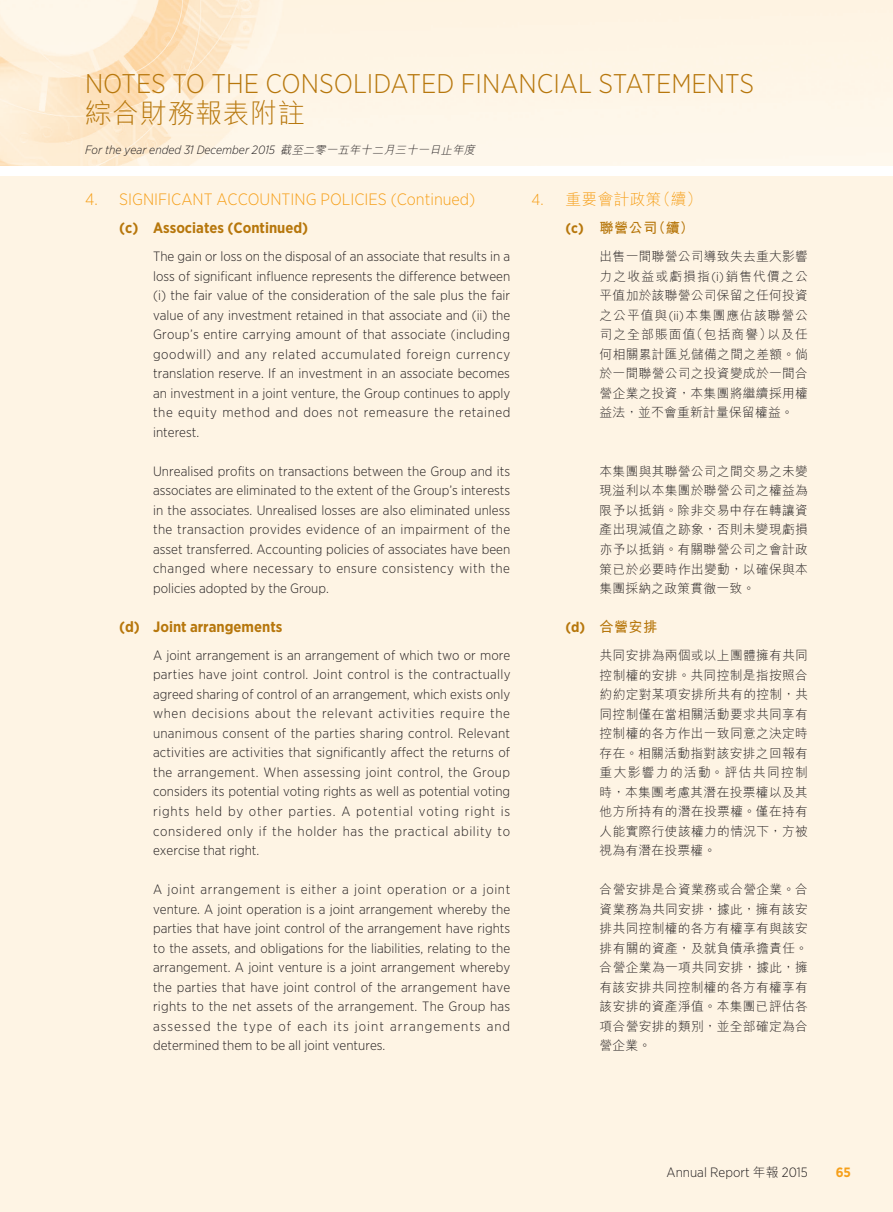
<style>
.page{position:relative;width:893px;height:1212px;background:#fff}
.page>*{position:absolute;margin:0;border:0;box-sizing:border-box;transform-origin:0 0}
.t1{font:300 27px "Gotham Narrow";color:#b7770c}
.t2{font:300 27px "M Hei HK";letter-spacing:.02em;color:#b7770c}
._01_H1_E{font:300 16.5px "Gotham Narrow";color:#f6a01b}
._001_H1_C{font:300 15.75px "M Hei HK";letter-spacing:.02em;color:#f6a01b}
._02_H2_E{font:700 15px "Gotham Narrow";color:#b7770c}
._002_H2_C{font:700 14.25px "M Hei HK";letter-spacing:.02em;color:#b7770c}
._00_txt_E{font:300 13.5px/19.5px "Gotham Narrow";letter-spacing:.035em;color:#231f20;text-align:justify}
._00_txt_E-2{font:300 13.5px "Gotham Narrow";color:#231f20}
.t3{font:700 13.5px "Gotham Narrow";color:#f6a01b}
._000_txt_C{font:300 12.75px/19.5px "M Hei HK";letter-spacing:.025em;color:#231f20;text-align:justify}
.t4{font:italic 300 12px "Gotham Narrow";color:#231f20}
.s1{font-family:"M Hei HK";font-size:11.25px}
.s2{font-family:"Gotham Narrow"}
.s3{font-family:"M Hei HK";font-size:12.75px}
</style>
<div class="page">
<div style="left:0;top:176px;width:893px;height:1036px;background:#fef4e4"></div>
<img style="left:0;top:0;width:893px;height:166px">
<h1 class="t1" style="left:85px;top:67px;width:671px">NOTES TO THE CONSOLIDATED FINANCIAL STATEMENTS</h1>
<h1 class="t2" style="left:85px;top:99px;width:221px">綜合財務報表附註</h1>
<p class="t4" style="left:85px;top:142px;width:394px">For the year ended 31 December 2015 <span class="s1">截至二零一五年十二月三十一日止年度</span></p>
<p class="_01_H1_E" style="left:85px;top:189px;width:392px">4. SIGNIFICANT ACCOUNTING POLICIES (Continued)</p>
<p class="_02_H2_E" style="left:119px;top:218px;width:191px">(c) Associates (Continued)</p>
<p class="_00_txt_E" style="left:153px;top:247px;width:359px">The gain or loss on the disposal of an associate that results in a loss of significant influence represents the difference between (i) the fair value of the consideration of the sale plus the fair value of any investment retained in that associate and (ii) the Group’s entire carrying amount of that associate (including goodwill) and any related accumulated foreign currency translation reserve. If an investment in an associate becomes an investment in a joint venture, the Group continues to apply the equity method and does not remeasure the retained interest.</p>
<p class="_00_txt_E" style="left:153px;top:461px;width:359px">Unrealised profits on transactions between the Group and its associates are eliminated to the extent of the Group’s interests in the associates. Unrealised losses are also eliminated unless the transaction provides evidence of an impairment of the asset transferred. Accounting policies of associates have been changed where necessary to ensure consistency with the policies adopted by the Group.</p>
<p class="_02_H2_E" style="left:119px;top:617px;width:165px">(d) Joint arrangements</p>
<p class="_00_txt_E" style="left:153px;top:645px;width:359px">A joint arrangement is an arrangement of which two or more parties have joint control. Joint control is the contractually agreed sharing of control of an arrangement, which exists only when decisions about the relevant activities require the unanimous consent of the parties sharing control. Relevant activities are activities that significantly affect the returns of the arrangement. When assessing joint control, the Group considers its potential voting rights as well as potential voting rights held by other parties. A potential voting right is considered only if the holder has the practical ability to exercise that right.</p>
<p class="_00_txt_E" style="left:153px;top:879px;width:359px">A joint arrangement is either a joint operation or a joint venture. A joint operation is a joint arrangement whereby the parties that have joint control of the arrangement have rights to the assets, and obligations for the liabilities, relating to the arrangement. A joint venture is a joint arrangement whereby the parties that have joint control of the arrangement have rights to the net assets of the arrangement. The Group has assessed the type of each its joint arrangements and determined them to be all joint ventures.</p>
<p class="_001_H1_C" style="left:531px;top:192px;width:172px"><span class="s2">4.</span> 重要會計政策（續）</p>
<p class="_002_H2_C" style="left:566px;top:218px;width:130px"><span class="s2">(c)</span> 聯營公司（續）</p>
<p class="_000_txt_C" style="left:600px;top:247px;width:210px">出售一間聯營公司導致失去重大影響力之收益或虧損指<span class="s2">(i)</span>銷售代價之公平值加於該聯營公司保留之任何投資之公平值與<span class="s2">(ii)</span>本集團應佔該聯營公司之全部賬面值（包括商譽）以及任何相關累計匯兌儲備之間之差額。倘於一間聯營公司之投資變成於一間合營企業之投資，本集團將繼續採用權益法，並不會重新計量保留權益。</p>
<p class="_000_txt_C" style="left:600px;top:461px;width:210px">本集團與其聯營公司之間交易之未變現溢利以本集團於聯營公司之權益為限予以抵銷。除非交易中存在轉讓資產出現減值之跡象，否則未變現虧損亦予以抵銷。有關聯營公司之會計政策已於必要時作出變動，以確保與本集團採納之政策貫徹一致。</p>
<p class="_002_H2_C" style="left:566px;top:616px;width:93px"><span class="s2">(d)</span> 合營安排</p>
<p class="_000_txt_C" style="left:600px;top:645px;width:210px">共同安排為兩個或以上團體擁有共同控制權的安排。共同控制是指按照合約約定對某項安排所共有的控制，共同控制僅在當相關活動要求共同享有控制權的各方作出一致同意之決定時存在。相關活動指對該安排之回報有重大影響力的活動。評估共同控制時，本集團考慮其潛在投票權以及其他方所持有的潛在投票權。僅在持有人能實際行使該權力的情況下，方被視為有潛在投票權。</p>
<p class="_000_txt_C" style="left:600px;top:879px;width:210px">合營安排是合資業務或合營企業。合資業務為共同安排，據此，擁有該安排共同控制權的各方有權享有與該安排有關的資產，及就負債承擔責任。合營企業為一項共同安排，據此，擁有該安排共同控制權的各方有權享有該安排的資產淨值。本集團已評估各項合營安排的類別，並全部確定為合營企業。</p>
<p class="_00_txt_E-2" style="left:667px;top:1164px;width:143px">Annual Report <span class="s3">年報</span> 2015</p>
<p class="t3" style="left:836px;top:1163px;width:17px">65</p>
</div>
